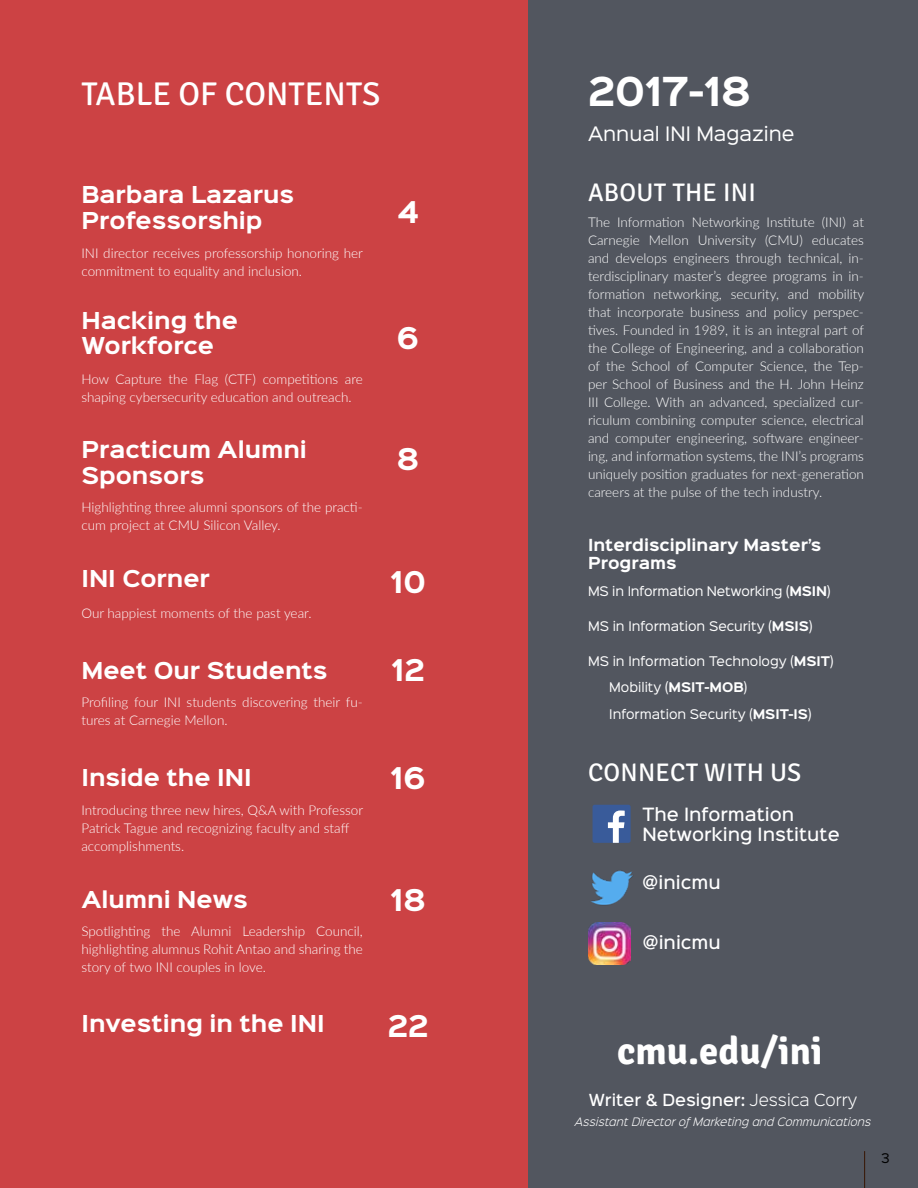
<style>
.page{position:relative;width:918px;height:1188px;background:#fff}
.page>*{position:absolute;margin:0;border:0;box-sizing:border-box;transform-origin:0 0}
.t1{font:700 38.7px "Signika";color:#fff}
.t2{font:700 36px "Sinkin Sans 700";color:#fff}
.t3{font:33px "Signika";color:#fff}
.t4{font:700 27px "Sinkin Sans 700";color:#fff}
.t5{font:25.5px "Signika";letter-spacing:.01em;color:#fff}
.t6{font:700 21px/25.2px "Sinkin Sans 700";color:#fff}
.t7{font:18px "Sinkin Sans 400";color:#fff}
.t8{font:500 16.5px/19.8px "Sinkin Sans 500";color:#fff}
.t9{font:700 15px/18px "Sinkin Sans 700";color:#fff}
.t10{font:500 15px "Sinkin Sans 500";color:#fff}
.t11{font:300 13.5px/18px "Lato";color:#fff}
.t12{font:12px "Sinkin Sans 400";color:#fff}
.t13{font:12px "Sinkin Sans 400";color:#000}
.t14{font:italic 300 10.5px "Sinkin Sans 300";color:#fff}
.s1{font-family:"Sinkin Sans 700";font-weight:700}
.s2{font-family:"Sinkin Sans 300";font-weight:300}
</style>
<div class="page">
<div style="left:528px;top:0;width:390px;height:1188px;background:#52565f"></div>
<div style="left:0;top:0;width:528px;height:1188px;background:#cc4244"></div>
<div style="left:593px;top:805px;width:38px;height:38px;background:#395b9a;border-radius:2px"></div>
<svg style="left:608px;top:811px;width:17px;height:32px"></svg>
<img style="left:591px;top:870px;width:42px;height:35px">
<img style="left:588px;top:922px;width:43px;height:43px">
<hr style="left:864px;top:1151px;width:1px;height:37px;background:#3a1d0d">
<h3 class="t3" style="left:81px;top:75px;width:301px">TABLE OF CONTENTS</h3>
<h3 class="t6" style="left:81px;top:184px;width:214px">Barbara Lazarus<br>Professorship</h3>
<p class="t11" style="left:81px;top:243px;width:283px">INI director receives professorship honoring her commitment to equality and inclusion.</p>
<h3 class="t6" style="left:81px;top:309px;width:158px">Hacking the<br>Workforce</h3>
<p class="t11" style="left:81px;top:369px;width:283px">How Capture the Flag (CTF) competitions are shaping cybersecurity education and outreach.</p>
<h3 class="t6" style="left:81px;top:439px;width:227px">Practicum Alumni<br>Sponsors</h3>
<p class="t11" style="left:81px;top:498px;width:283px">Highlighting three alumni sponsors of the practi&shy;cum project at CMU Silicon Valley.</p>
<h3 class="t6" style="left:81px;top:568px;width:130px">INI Corner</h3>
<p class="t11" style="left:81px;top:604px;width:232px">Our happiest moments of the past year.</p>
<h3 class="t6" style="left:81px;top:659px;width:248px">Meet Our Students</h3>
<p class="t11" style="left:81px;top:693px;width:283px">Profiling four INI students discovering their fu&shy;tures at Carnegie Mellon.</p>
<h3 class="t4" style="left:397px;top:198px;width:23px">4</h3>
<h3 class="t4" style="left:397px;top:323px;width:24px">6</h3>
<h3 class="t4" style="left:397px;top:445px;width:24px">8</h3>
<h3 class="t4" style="left:390px;top:568px;width:37px">10</h3>
<h3 class="t4" style="left:391px;top:656px;width:35px">12</h3>
<h3 class="t6" style="left:81px;top:767px;width:172px">Inside the INI</h3>
<h3 class="t4" style="left:391px;top:764px;width:37px">16</h3>
<p class="t11" style="left:81px;top:800px;width:283px">Introducing three new hires, Q&amp;A with Professor<br>Patrick Tague and recognizing faculty and staff accomplishments.</p>
<h3 class="t6" style="left:81px;top:888px;width:168px">Alumni News</h3>
<p class="t11" style="left:81px;top:922px;width:283px;text-align:justify">Spotlighting the Alumni Leadership Council, highlighting alumnus Rohit Antao and sharing the story of two INI couples in love.</p>
<h3 class="t6" style="left:81px;top:1013px;width:245px">Investing in the INI</h3>
<h3 class="t4" style="left:390px;top:885px;width:37px">18</h3>
<h3 class="t4" style="left:388px;top:1011px;width:42px">22</h3>
<h2 class="t2" style="left:588px;top:72px;width:165px">2017-18</h2>
<h3 class="t7" style="left:588px;top:118px;width:208px">Annual INI Magazine</h3>
<h3 class="t5" style="left:588px;top:178px;width:169px">ABOUT THE INI</h3>
<p class="t11" style="left:588px;top:213px;width:278px;text-align:justify">The Information Networking Institute (INI) at Carnegie Mellon University (CMU) educates and develops engineers through technical, in&shy;terdisciplinary master’s degree programs in in&shy;formation networking, security, and mobility that incorporate business and policy perspec&shy;tives. Founded in 1989, it is an integral part of the College of Engineering, and a collaboration of the School of Computer Science, the Tep&shy;per School of Business and the H. John Heinz III College. With an advanced, specialized cur&shy;riculum combining computer science, electrical and computer engineering, software engineer&shy;ing, and information systems, the INI’s programs uniquely position graduates for next-generation careers at the pulse of the tech industry.</p>
<p class="t9" style="left:588px;top:537px;width:235px">Interdisciplinary Master’s<br>Programs</p>
<p class="t12" style="left:588px;top:581px;width:244px">MS in Information Networking (<span class="s1">MSIN</span>)</p>
<p class="t12" style="left:588px;top:616px;width:226px">MS in Information Security (<span class="s1">MSIS</span>)</p>
<p class="t12" style="left:588px;top:651px;width:247px">MS in Information Technology (<span class="s1">MSIT</span>)</p>
<p class="t12" style="left:609px;top:677px;width:139px">Mobility (<span class="s1">MSIT-MOB</span>)</p>
<p class="t12" style="left:609px;top:704px;width:204px">Information Security (<span class="s1">MSIT-IS</span>)</p>
<h3 class="t5" style="left:588px;top:758px;width:215px">CONNECT WITH US</h3>
<p class="t8" style="left:642px;top:804px;width:199px">The Information<br>Networking Institute</p>
<p class="t8" style="left:642px;top:871px;width:80px">@inicmu</p>
<p class="t8" style="left:642px;top:931px;width:80px">@inicmu</p>
<h1 class="t1" style="left:617px;top:1028px;width:207px">cmu.edu/ini</h1>
<p class="t10" style="left:589px;top:1087px;width:270px">Writer &amp; Designer: <span class="s2">JESSICA CORRY</span></p>
<p class="t14" style="left:575px;top:1113px;width:298px">Assistant Director of Marketing and Communications</p>
<p class="t13" style="left:881px;top:1148px;width:10px">3</p>
</div>
